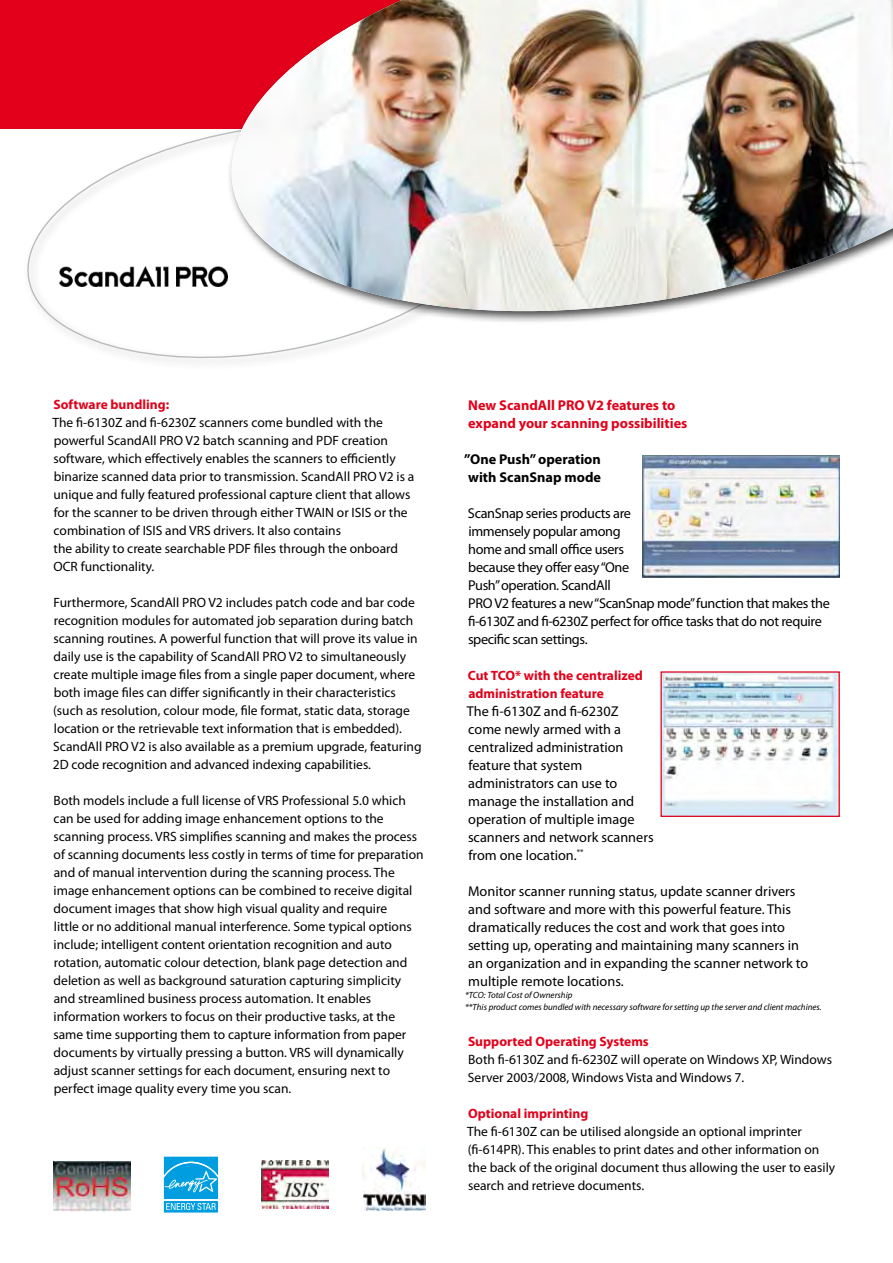
<style>
.page{position:relative;width:893px;height:1263px;background:#fff}
.page>*{position:absolute;margin:0;border:0;box-sizing:border-box;transform-origin:0 0}
.t1{font:14.25px/18px "Myriad Pro";color:#000}
.t2{font:14.25px/18px "Myriad Pro";letter-spacing:-.025em;color:#000}
.t3{font:700 14.25px/18px "Myriad Pro";color:#e2001a}
.t4{font:700 14.25px/18px "Myriad Pro";color:#000}
.t5{font:13.5px/18px "Myriad Pro";color:#000}
.t6{font:700 13.5px/18px "Myriad Pro";color:#e2001a}
.t7{font:italic 9px/12px "Myriad Pro";color:#000}
</style>
<div class="page">
<div style="left:0;top:0;width:893px;height:129px;background:#e2001a"></div>
<svg style="left:27px;top:135px;width:338px;height:228px"></svg>
<img style="left:225px;top:0;width:668px;height:336px">
<img style="left:662px;top:673px;width:176px;height:142px">
<div style="left:660px;top:671px;width:180px;height:146px;border:1px solid #e2001a"></div>
<img style="left:642px;top:455px;width:198px;height:123px">
<img style="left:60px;top:267px;width:168px;height:20px">
<img style="left:54px;top:1160px;width:77px;height:51px">
<div style="left:163px;top:1155px;width:56px;height:45px;background:#acdff4"></div>
<svg style="left:163px;top:1157px;width:56px;height:56px"></svg>
<img style="left:261px;top:1161px;width:67px;height:48px">
<img style="left:362px;top:1148px;width:64px;height:62px">
<p class="t6" style="left:53px;top:395px;width:117px">Software bundling:</p>
<p class="t5" style="left:52px;top:413px;width:363px">The fi-6130Z and fi-6230Z scanners come bundled with the powerful ScandAll PRO V2 batch scanning and PDF creation software, which effectively enables the scanners to efficiently binarize scanned data prior to transmission. ScandAll PRO V2 is a unique and fully featured professional capture client that allows for the scanner to be driven through either TWAIN or ISIS or the combination of ISIS and VRS drivers. It also contains<br>the ability to create searchable PDF files through the onboard OCR functionality.</p>
<p class="t5" style="left:53px;top:593px;width:370px">Furthermore, ScandAll PRO V2 includes patch code and bar code recognition modules for automated job separation during batch scanning routines. A powerful function that will prove its value in daily use is the capability of ScandAll PRO V2 to simultaneously create multiple image files from a single paper document, where both image files can differ significantly in their characteristics (such as resolution, colour mode, file format, static data, storage location or the retrievable text information that is embedded).<br>ScandAll PRO V2 is also available as a premium upgrade, featuring 2D code recognition and advanced indexing capabilities.</p>
<p class="t5" style="left:53px;top:791px;width:372px">Both models include a full license of VRS Professional 5.0 which can be used for adding image enhancement options to the scanning process. VRS simplifies scanning and makes the process of scanning documents less costly in terms of time for preparation and of manual intervention during the scanning process. The image enhancement options can be combined to receive digital document images that show high visual quality and require<br>little or no additional manual interference. Some typical options include; intelligent content orientation recognition and auto rotation, automatic colour detection, blank page detection and deletion as well as background saturation capturing simplicity and streamlined business process automation. It enables information workers to focus on their productive tasks, at the same time supporting them to capture information from paper documents by virtually pressing a button. VRS will dynamically adjust scanner settings for each document, ensuring next to perfect image quality every time you scan.</p>
<p class="t3" style="left:468px;top:395px;width:221px">New ScandAll PRO V2 features to expand your scanning possibilities</p>
<p class="t4" style="left:464px;top:449px;width:138px">”One Push” operation with ScanSnap mode</p>
<p class="t2" style="left:468px;top:504px;width:363px">ScanSnap series products are<br>immensely popular among<br>home and small office users<br>because they offer easy “One<br>Push” operation. ScandAll<br>PRO V2 features a new “ScanSnap mode” function that makes the fi-6130Z and fi-6230Z perfect for office tasks that do not require specific scan settings.</p>
<p class="t6" style="left:468px;top:666px;width:177px">Cut TCO* with the centralized administration feature</p>
<p class="t1" style="left:467px;top:702px;width:188px">The fi-6130Z and fi-6230Z come newly armed with a centralized administration feature that system administrators can use to manage the installation and operation of multiple image scanners and network scanners from one location.<sup>**</sup></p>
<p class="t1" style="left:468px;top:882px;width:342px">Monitor scanner running status, update scanner drivers and software and more with this powerful feature. This dramatically reduces the cost and work that goes into setting up, operating and maintaining many scanners in an organization and in expanding the scanner network to multiple remote locations.</p>
<p class="t7" style="left:465px;top:989px;width:358px">*TCO: Total Cost of Ownership<br>**This product comes bundled with necessary software for setting up the server and client machines.</p>
<p class="t6" style="left:468px;top:1032px;width:182px">Supported Operating Systems</p>
<p class="t5" style="left:468px;top:1050px;width:366px">Both fi-6130Z and fi-6230Z will operate on Windows XP, Windows<br>Server 2003/2008, Windows Vista and Windows 7.</p>
<p class="t6" style="left:468px;top:1104px;width:122px">Optional imprinting</p>
<p class="t5" style="left:467px;top:1122px;width:370px">The fi-6130Z can be utilised alongside an optional imprinter (fi-614PR). This enables to print dates and other information on the back of the original document thus allowing the user to easily search and retrieve documents.</p>
</div>
